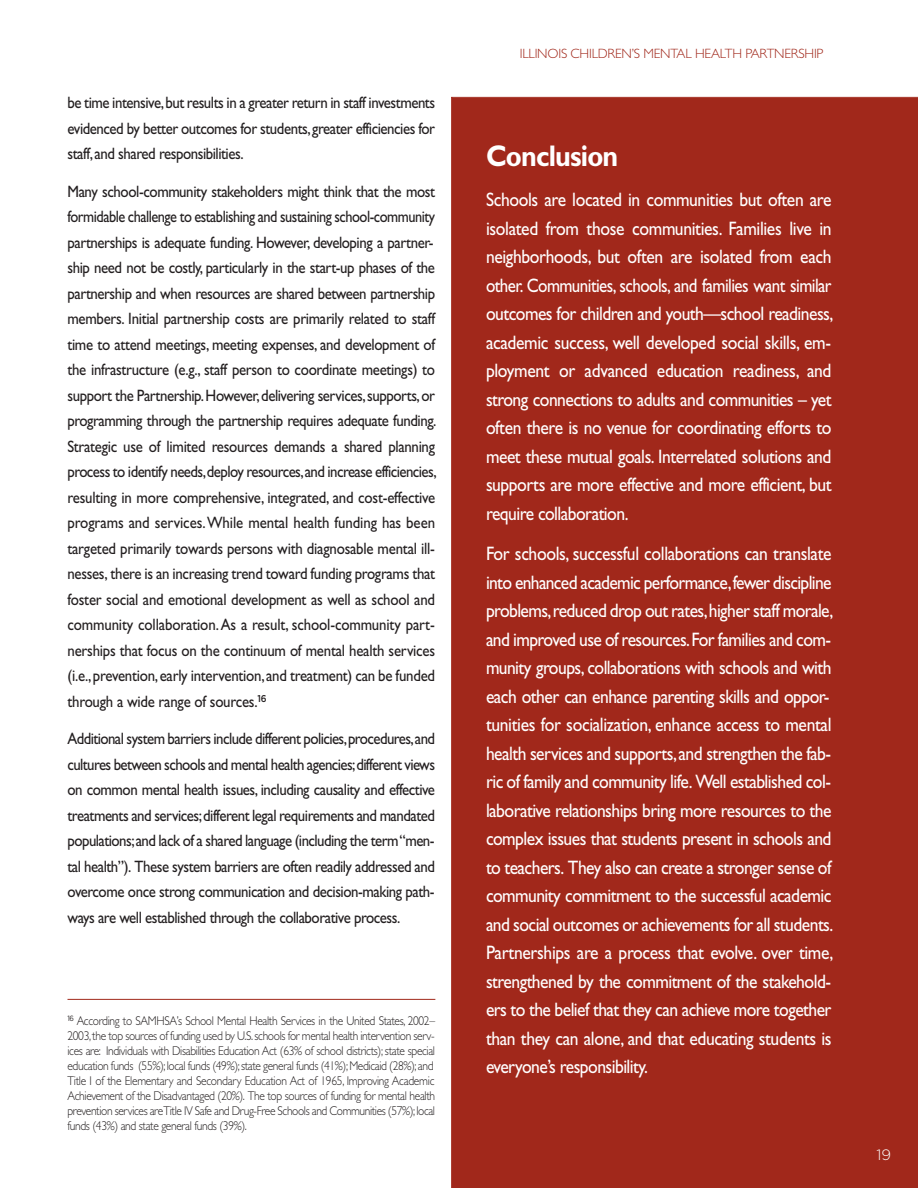
<style>
.page{position:relative;width:918px;height:1188px;background:#fff}
.page>*{position:absolute;margin:0;border:0;box-sizing:border-box;transform-origin:0 0}
.t1{font:700 30px "Gill Sans";letter-spacing:-.03em;color:#fff;scale:.9 1}
.t2{font:19.5px/28.5px "Gill Sans";letter-spacing:-.03em;color:#fff;text-align:justify;scale:.9 1}
.t3{font:16.5px/25.5px "Gill Sans";letter-spacing:-.025em;color:#231f20;text-align:justify;scale:.9 1}
.t4{font:300 15px "Gotham";color:#fff}
.t5{font:300 13.5px "Gill Sans";letter-spacing:-.015em;color:#a1281b}
.t6{font:300 12.75px/15px "Gill Sans";letter-spacing:-.03em;color:#231f20;scale:.9 1}
</style>
<div class="page">
<div style="left:451px;top:97px;width:467px;height:1091px;background:#a1281b"></div>
<hr style="left:68px;top:999px;width:367px;height:1px;background:#a1281b">
<p class="t3" style="left:68px;top:92px;width:410px">be time intensive,but results in a greater return in staff investments evidenced by better outcomes for students,greater efficiencies for staff,and shared responsibilities.</p>
<p class="t3" style="left:68px;top:180px;width:412px;text-align:left">Many school-community stakeholders might think that the most formidable challenge to establishing and sustaining school-community partnerships is adequate funding. However, developing a partner&shy;ship need not be costly, particularly in the start-up phases of the partnership and when resources are shared between partnership members. Initial partnership costs are primarily related to staff time to attend meetings, meeting expenses, and development of the infrastructure (e.g., staff person to coordinate meetings) to support the Partnership.However,delivering services,supports,or programming through the partnership requires adequate funding.<br>Strategic use of limited resources demands a shared planning process to identify needs,deploy resources,and increase efficiencies, resulting in more comprehensive, integrated, and cost-effective programs and services.While mental health funding has been targeted primarily towards persons with diagnosable mental ill&shy;nesses, there is an increasing trend toward funding programs that foster social and emotional development as well as school and community collaboration.As a result, school-community part&shy;nerships that focus on the continuum of mental health services (i.e.,prevention,early intervention,and treatment) can be funded through a wide range of sources.<sup>16</sup></p>
<p class="t3" style="left:68px;top:728px;width:410px">Additional system barriers include different policies,procedures,and cultures between schools and mental health agencies;different views on common mental health issues, including causality and effective treatments and services;different legal requirements and mandated populations;and lack of a shared language (including the term“men&shy;tal health”). These system barriers are often readily addressed and overcome once strong communication and decision-making path&shy;ways are well established through the collaborative process.</p>
<p class="t6" style="left:67px;top:1014px;width:410px"><sup>16</sup> According to SAMHSA’s School Mental Health Services in the United States, 2002– 2003,the top sources of funding used by U.S.schools for mental health intervention serv&shy;ices are: Individuals with Disabilities Education Act (63% of school districts); state special education funds (55%);local funds (49%);state general funds (41%);Medicaid (28%);and Title I of the Elementary and Secondary Education Act of 1965, Improving Academic Achievement of the Disadvantaged (20%). The top sources of funding for mental health prevention services areTitle IV Safe and Drug-Free Schools and Communities (57%);local funds (43%) and state general funds (39%).</p>
<p class="t5" style="left:520px;top:48px;width:305px">ILLINOIS CHILDREN’S MENTAL HEALTH PARTNERSHIP</p>
<h1 class="t1" style="left:486px;top:144px;width:149px">Conclusion</h1>
<p class="t2" style="left:486px;top:187px;width:387px">Schools are located in communities but often are isolated from those communities. Families live in neighborhoods, but often are isolated from each other. Communities, schools, and families want similar outcomes for children and youth—school readiness, academic success, well developed social skills, em&shy;ployment or advanced education readiness, and strong connections to adults and communities – yet often there is no venue for coordinating efforts to meet these mutual goals. Interrelated solutions and supports are more effective and more efficient, but require collaboration.</p>
<p class="t2" style="left:486px;top:541px;width:387px;text-align:left">For schools, successful collaborations can translate into enhanced academic performance,fewer discipline problems,reduced drop out rates,higher staff morale, and improved use of resources.For families and com&shy;munity groups, collaborations with schools and with each other can enhance parenting skills and oppor&shy;tunities for socialization, enhance access to mental health services and supports,and strengthen the fab&shy;ric of family and community life. Well established col&shy;laborative relationships bring more resources to the complex issues that students present in schools and to teachers. They also can create a stronger sense of community commitment to the successful academic and social outcomes or achievements for all students.<br>Partnerships are a process that evolve. over time, strengthened by the commitment of the stakehold&shy;ers to the belief that they can achieve more together than they can alone, and that educating students is everyone’s responsibility.</p>
<p class="t4" style="left:876px;top:1149px;width:16px">19</p>
</div>
